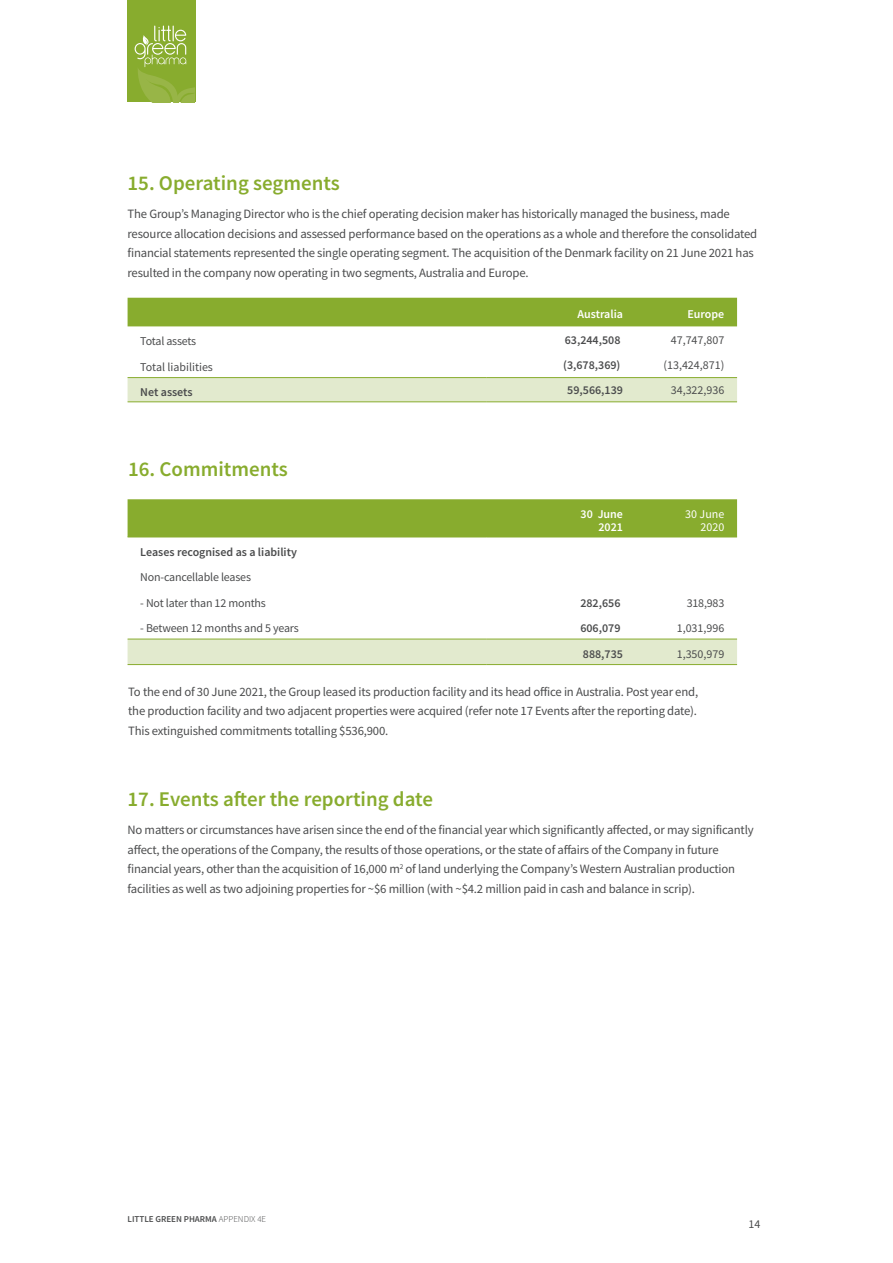
<style>
.page{position:relative;width:893px;height:1263px;background:#fff}
.page>*{position:absolute;margin:0;border:0;box-sizing:border-box;transform-origin:0 0}
.CONTENT{font:600 21px "Source Sans Pro";color:#88ac2e}
.CONTENT-2{font:12.75px/19.5px "Source Sans Pro";letter-spacing:-.015em;color:#4b4c4d}
.CONTENT-3{font:12px "Source Sans Pro";letter-spacing:-.015em;color:#4b4c4d}
.CONTENT-4{font:600 12px "Source Sans Pro";color:#4b4c4d}
.CONTENT-5{font:600 12px/13.5px "Source Sans Pro";color:#fff;text-align:right}
.CONTENT-6{font:12px/13.5px "Source Sans Pro";color:#fff;text-align:right}
.t1{font:600 9px "Source Sans Pro";color:#4b4c4d}
.s1{font-family:"Source Sans Variable";font-weight:400}
</style>
<div class="page">
<div style="left:128px;top:0;width:68px;height:102px;background:#88ac2e"></div>
<svg style="left:135px;top:26px;width:59px;height:76px"></svg>
<div style="left:128px;top:298px;width:609px;height:28px;background:#88ac2e"></div>
<div style="left:128px;top:378px;width:609px;height:23px;background:#e2eace"></div>
<hr style="left:128px;top:377px;width:358px;height:1px;background:#88ac2e">
<hr style="left:486px;top:377px;width:143px;height:1px;background:#88ac2e">
<hr style="left:629px;top:377px;width:108px;height:1px;background:#88ac2e">
<hr style="left:128px;top:401px;width:358px;height:1px;background:#88ac2e">
<hr style="left:486px;top:401px;width:143px;height:1px;background:#88ac2e">
<hr style="left:629px;top:401px;width:108px;height:1px;background:#88ac2e">
<div style="left:128px;top:499px;width:609px;height:38px;background:#88ac2e"></div>
<div style="left:128px;top:640px;width:609px;height:24px;background:#e2eace"></div>
<hr style="left:128px;top:537px;width:358px;height:1px;background:#88ac2e">
<hr style="left:486px;top:537px;width:143px;height:1px;background:#88ac2e">
<hr style="left:629px;top:537px;width:108px;height:1px;background:#88ac2e">
<hr style="left:128px;top:639px;width:358px;height:1px;background:#88ac2e">
<hr style="left:486px;top:639px;width:143px;height:1px;background:#88ac2e">
<hr style="left:629px;top:639px;width:108px;height:1px;background:#88ac2e">
<hr style="left:128px;top:664px;width:358px;height:1px;background:#88ac2e">
<hr style="left:486px;top:664px;width:143px;height:1px;background:#88ac2e">
<hr style="left:629px;top:664px;width:108px;height:1px;background:#88ac2e">
<p class="CONTENT" style="left:128px;top:170px;width:214px">15. Operating segments</p>
<p class="CONTENT-2" style="left:128px;top:204px;width:631px">The Group’s Managing Director who is the chief operating decision maker has historically managed the business, made resource allocation decisions and assessed performance based on the operations as a whole and therefore the consolidated financial statements represented the single operating segment. The acquisition of the Denmark facility on 21 June 2021 has resulted in the company now operating in two segments, Australia and Europe.</p>
<p class="CONTENT-5" style="left:578px;top:307px;width:47px">Australia</p>
<p class="CONTENT-5" style="left:687px;top:307px;width:38px">Europe</p>
<p class="CONTENT-3" style="left:140px;top:334px;width:57px">Total assets</p>
<p class="CONTENT-4" style="left:565px;top:332px;width:57px">63,244,508</p>
<p class="CONTENT-3" style="left:671px;top:332px;width:55px">47,747,807</p>
<p class="CONTENT-3" style="left:140px;top:359px;width:74px">Total liabilities</p>
<p class="CONTENT-4" style="left:563px;top:357px;width:59px">(3,678,369)</p>
<p class="CONTENT-3" style="left:663px;top:358px;width:62px">(13,424,871)</p>
<p class="CONTENT-4" style="left:140px;top:384px;width:54px">Net assets</p>
<p class="CONTENT-4" style="left:567px;top:382px;width:57px">59,566,139</p>
<p class="CONTENT-3" style="left:671px;top:383px;width:55px">34,322,936</p>
<p class="CONTENT" style="left:128px;top:455px;width:161px">16. Commitments</p>
<p class="CONTENT-5" style="left:581px;top:507px;width:44px">30 June<br>2021</p>
<p class="CONTENT-6" style="left:685px;top:507px;width:41px">30 June<br>2020</p>
<p class="CONTENT-4" style="left:140px;top:544px;width:158px">Leases recognised as a liability</p>
<p class="CONTENT-3" style="left:140px;top:570px;width:112px">Non-cancellable leases</p>
<p class="CONTENT-3" style="left:140px;top:595px;width:127px">- Not later than 12 months</p>
<p class="CONTENT-4" style="left:580px;top:595px;width:42px">282,656</p>
<p class="CONTENT-3" style="left:687px;top:595px;width:39px">318,983</p>
<p class="CONTENT-3" style="left:140px;top:621px;width:160px">- Between 12 months and 5 years</p>
<p class="CONTENT-4" style="left:580px;top:620px;width:42px">606,079</p>
<p class="CONTENT-3" style="left:677px;top:621px;width:49px">1,031,996</p>
<p class="CONTENT-4" style="left:583px;top:646px;width:42px">888,735</p>
<p class="CONTENT-3" style="left:677px;top:646px;width:49px">1,350,979</p>
<p class="CONTENT-2" style="left:128px;top:682px;width:571px;text-align:justify">To the end of 30 June 2021, the Group leased its production facility and its head office in Australia. Post year end, the production facility and two adjacent properties were acquired (refer note 17 Events after the reporting date).<br>This extinguished commitments totalling $536,900.</p>
<p class="CONTENT" style="left:128px;top:786px;width:307px">17. Events after the reporting date</p>
<p class="CONTENT-2" style="left:128px;top:820px;width:628px">No matters or circumstances have arisen since the end of the financial year which significantly affected, or may significantly affect, the operations of the Company, the results of those operations, or the state of affairs of the Company in future financial years, other than the acquisition of 16,000 m<sup>2</sup> of land underlying the Company’s Western Australian production facilities as well as two adjoining properties for ~$6 million (with ~$4.2 million paid in cash and balance in scrip).</p>
<p class="t1" style="left:128px;top:1213px;width:140px">LITTLE GREEN PHARMA <span class="s1">APPENDIX 4E</span></p>
<p class="CONTENT-3" style="left:748px;top:1217px;width:13px">14</p>
</div>
